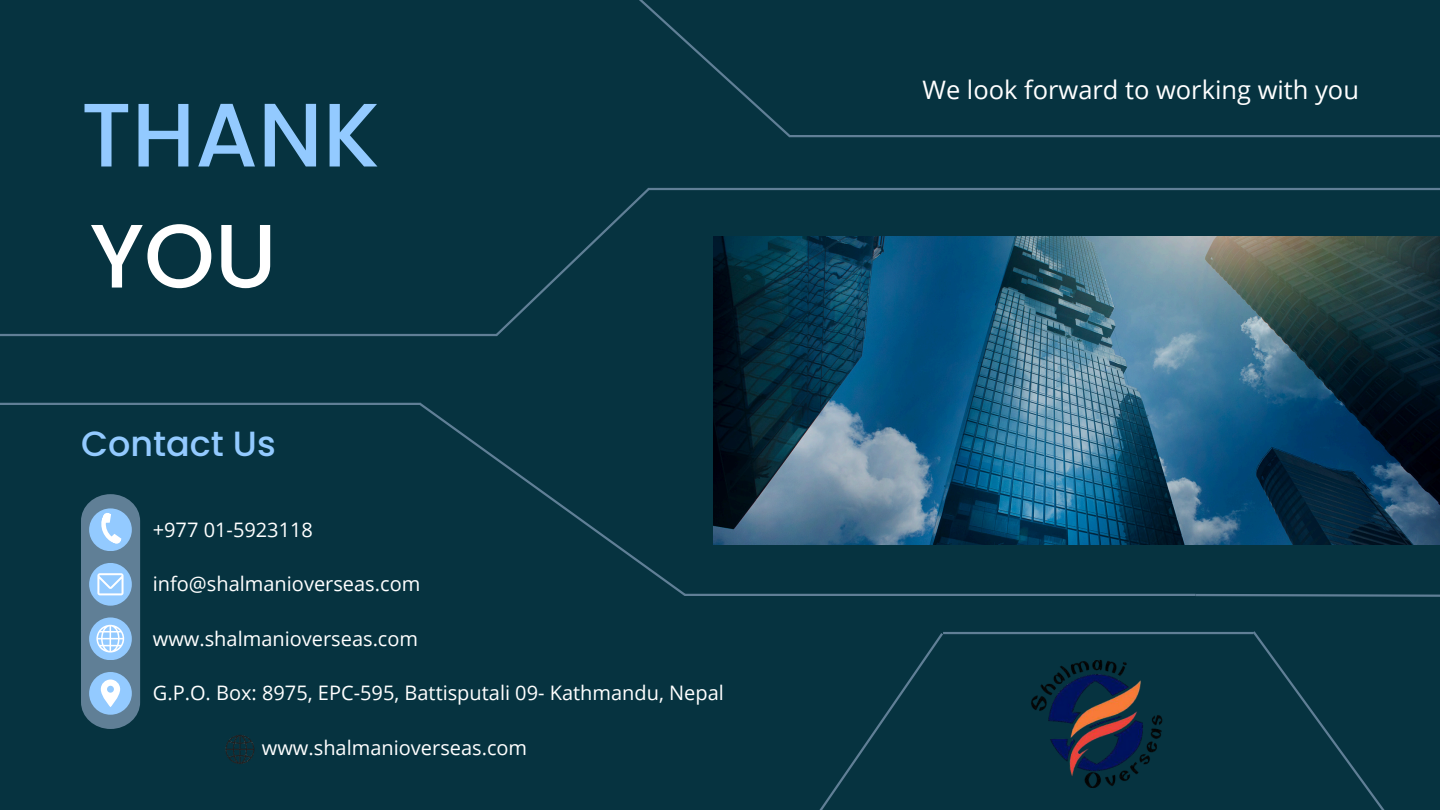
<style>
.page{position:relative;width:1440px;height:810px;background:#063340}
.page>*{position:absolute;margin:0;border:0;box-sizing:border-box;transform-origin:0 0}
.t1{font:500 90px "Poppins";color:#93caff}
.t2{font:500 90px "Poppins";color:#fff}
.t3{font:500 35px "Poppins";color:#93caff}
.t4{font:25.5px "Open Sans";color:#fff}
.t5{font:20px "Open Sans";color:#fff}
</style>
<div class="page">
<svg style="left:81px;top:494px;width:59px;height:235px;background:#799ebd"></svg>
<hr style="left:0;top:334px;width:497px;height:2px;background:#607f96">
<hr style="left:648px;top:188px;width:792px;height:2px;background:#607f96">
<hr style="left:789px;top:135px;width:651px;height:2px;background:#607f96">
<hr style="left:684px;top:594px;width:512px;height:2px;background:#607f96">
<hr style="left:943px;top:632px;width:311px;height:2px;background:#607f96">
<svg style="left:493px;top:187px;width:159px;height:150px"></svg>
<svg style="left:417px;top:402px;width:271px;height:194px"></svg>
<svg style="left:1193px;top:593px;width:247px;height:4px"></svg>
<svg style="left:1251px;top:631px;width:134px;height:179px"></svg>
<svg style="left:819px;top:633px;width:126px;height:177px"></svg>
<svg style="left:639px;top:0;width:154px;height:138px"></svg>
<hr style="left:0;top:403px;width:421px;height:2px;background:#607f96">
<img style="left:713px;top:237px;width:727px;height:308px">
<img style="left:1031px;top:660px;width:132px;height:128px">
<img style="left:225px;top:735px;width:30px;height:29px">
<h1 class="t1" style="left:81px;top:72px;width:300px">THANK</h1>
<h1 class="t2" style="left:90px;top:193px;width:189px">YOU</h1>
<h2 class="t3" style="left:81px;top:420px;width:196px">Contact Us</h2>
<p class="t5" style="left:153px;top:516px;width:162px">+977 01-5923118</p>
<p class="t5" style="left:153px;top:570px;width:269px">info@shalmanioverseas.com</p>
<p class="t5" style="left:153px;top:625px;width:267px">www.shalmanioverseas.com</p>
<p class="t5" style="left:153px;top:679px;width:573px">G.P.O. Box: 8975, EPC-595, Battisputali 09- Kathmandu, Nepal</p>
<p class="t5" style="left:262px;top:734px;width:267px">www.shalmanioverseas.com</p>
<p class="t4" style="left:923px;top:71px;width:438px">We look forward to working with you</p>
</div>
